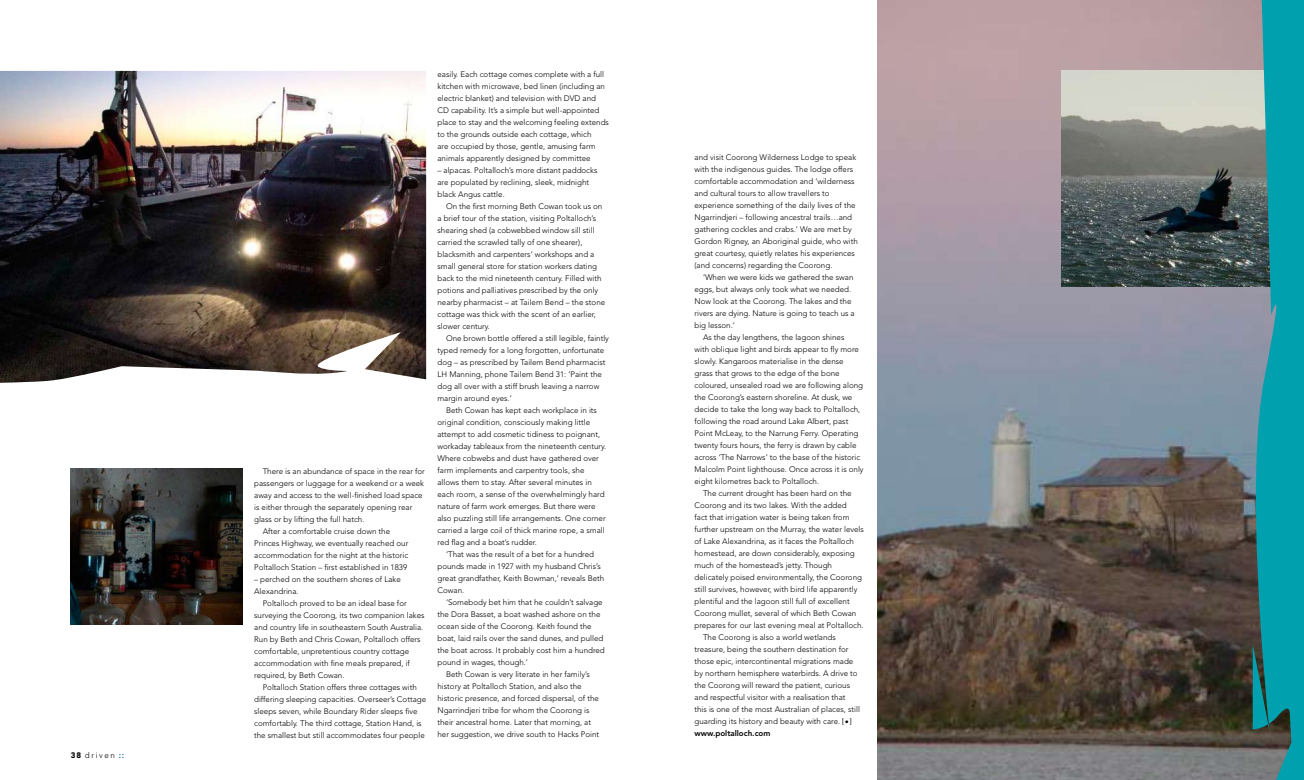
<style>
.page{position:relative;width:1304px;height:780px;background:#fff}
.page>*{position:absolute;margin:0;border:0;box-sizing:border-box;transform-origin:0 0}
.t1{font:22px "Barmeno";color:#000}
.t2{font:300 8px/12px "Avenir";color:#000}
.t3{font:800 8px "Avenir";color:#000}
.t4{font:7px "Barmeno";color:#000}
.s1{font-weight:900}
.s2{font-weight:800;color:#0065a4}
.s3{font-family:"Barmeno";font-weight:400;font-size:7px}
</style>
<div class="page">
<img style="left:878px;top:0;width:367px;height:780px">
<img style="left:71px;top:468px;width:172px;height:156px">
<img style="left:0;top:71px;width:426px;height:312px">
<img style="left:1061px;top:71px;width:184px;height:215px">
<svg style="left:1245px;top:0;width:59px;height:780px;background:#26919b"></svg>
<p class="t2" style="left:71px;top:749px;width:55px"><span class="s1">38</span> driven <span class="s2">::</span></p>
<p class="t2" style="left:263px;top:465px;width:164px">There is an abundance of space in the rear for</p>
<p class="t2" style="left:254px;top:477px;width:171px">passengers or luggage for a weekend or a week</p>
<p class="t2" style="left:254px;top:489px;width:170px">away and access to the well-finished load space</p>
<p class="t2" style="left:254px;top:501px;width:160px">is either through the separately opening rear</p>
<p class="t2" style="left:254px;top:513px;width:112px">glass or by lifting the full hatch.</p>
<p class="t2" style="left:263px;top:525px;width:129px">After a comfortable cruise down the</p>
<p class="t2" style="left:254px;top:537px;width:156px">Princes Highway, we eventually reached our</p>
<p class="t2" style="left:254px;top:549px;width:156px">accommodation for the night at the historic</p>
<p class="t2" style="left:254px;top:561px;width:154px">Poltalloch Station – first established in 1839</p>
<p class="t2" style="left:254px;top:573px;width:148px">– perched on the southern shores of Lake<br>Alexandrina.</p>
<p class="t2" style="left:254px;top:597px;width:172px;text-indent:9px">Poltalloch proved to be an ideal base for surveying the Coorong, its two companion lakes and country life in southeastern South Australia.<br>Run by Beth and Chris Cowan, Poltalloch offers comfortable, unpretentious country cottage accommodation with fine meals prepared, if required, by Beth Cowan.</p>
<p class="t2" style="left:254px;top:681px;width:173px;text-indent:9px">Poltalloch Station offers three cottages with differing sleeping capacities. Overseer’s Cottage sleeps seven, while Boundary Rider sleeps five comfortably. The third cottage, Station Hand, is the smallest but still accommodates four people</p>
<p class="t2" style="left:437px;top:68px;width:173px">easily. Each cottage comes complete with a full kitchen with microwave, bed linen (including an electric blanket) and television with DVD and CD capability. It’s a simple but well-appointed place to stay and the welcoming feeling extends to the grounds outside each cottage, which<br>are occupied by those, gentle, amusing farm animals apparently designed by committee</p>
<p class="t2" style="left:437px;top:164px;width:161px">– alpacas. Poltalloch’s more distant paddocks are populated by reclining, sleek, midnight black Angus cattle.</p>
<p class="t2" style="left:437px;top:200px;width:169px;text-indent:9px">On the first morning Beth Cowan took us on a brief tour of the station, visiting Poltalloch’s shearing shed (a cobwebbed window sill still carried the scrawled tally of one shearer), blacksmith and carpenters’ workshops and a small general store for station workers dating back to the mid nineteenth century. Filled with potions and palliatives prescribed by the only nearby pharmacist – at Tailem Bend – the stone cottage was thick with the scent of an earlier, slower century.</p>
<p class="t2" style="left:437px;top:332px;width:173px;text-indent:9px">One brown bottle offered a still legible, faintly typed remedy for a long forgotten, unfortunate dog – as prescribed by Tailem Bend pharmacist LH Manning, phone Tailem Bend 31: ‘Paint the dog all over with a stiff brush leaving a narrow margin around eyes.’</p>
<p class="t2" style="left:446px;top:404px;width:153px">Beth Cowan has kept each workplace in its</p>
<p class="t2" style="left:437px;top:416px;width:154px">original condition, consciously making little</p>
<p class="t2" style="left:437px;top:428px;width:164px">attempt to add cosmetic tidiness to poignant,</p>
<p class="t2" style="left:437px;top:440px;width:170px">workaday tableaux from the nineteenth century.</p>
<p class="t2" style="left:437px;top:452px;width:163px">Where cobwebs and dust have gathered over</p>
<p class="t2" style="left:437px;top:464px;width:149px">farm implements and carpentry tools, she</p>
<p class="t2" style="left:437px;top:476px;width:156px">allows them to stay. After several minutes in</p>
<p class="t2" style="left:437px;top:488px;width:169px">each room, a sense of the overwhelmingly hard</p>
<p class="t2" style="left:437px;top:500px;width:160px">nature of farm work emerges. But there were</p>
<p class="t2" style="left:437px;top:512px;width:170px">also puzzling still life arrangements. One corner</p>
<p class="t2" style="left:437px;top:524px;width:169px">carried a large coil of thick marine rope, a small</p>
<p class="t2" style="left:437px;top:536px;width:101px">red flag and a boat’s rudder.</p>
<p class="t2" style="left:446px;top:548px;width:150px">‘That was the result of a bet for a hundred</p>
<p class="t2" style="left:437px;top:560px;width:165px">pounds made in 1927 with my husband Chris’s</p>
<p class="t2" style="left:437px;top:572px;width:168px">great grandfather, Keith Bowman,’ reveals Beth</p>
<p class="t2" style="left:437px;top:584px;width:28px">Cowan.</p>
<p class="t2" style="left:446px;top:596px;width:158px">‘Somebody bet him that he couldn’t salvage</p>
<p class="t2" style="left:437px;top:608px;width:164px">the Dora Basset, a boat washed ashore on the</p>
<p class="t2" style="left:437px;top:620px;width:156px">ocean side of the Coorong. Keith found the</p>
<p class="t2" style="left:437px;top:632px;width:167px">boat, laid rails over the sand dunes, and pulled</p>
<p class="t2" style="left:437px;top:644px;width:169px">the boat across. It probably cost him a hundred</p>
<p class="t2" style="left:437px;top:656px;width:92px">pound in wages, though.’</p>
<p class="t2" style="left:446px;top:668px;width:145px">Beth Cowan is very literate in her family’s</p>
<p class="t2" style="left:437px;top:680px;width:146px">history at Poltalloch Station, and also the</p>
<p class="t2" style="left:437px;top:692px;width:163px">historic presence, and forced dispersal, of the</p>
<p class="t2" style="left:437px;top:704px;width:153px">Ngarrindjeri tribe for whom the Coorong is</p>
<p class="t2" style="left:437px;top:716px;width:155px">their ancestral home. Later that morning, at</p>
<p class="t2" style="left:437px;top:728px;width:163px">her suggestion, we drive south to Hacks Point</p>
<p class="t2" style="left:694px;top:151px;width:165px">and visit Coorong Wilderness Lodge to speak with the indigenous guides. The lodge offers comfortable accommodation and ‘wilderness and cultural tours to allow travellers to experience something of the daily lives of the Ngarrindjeri – following ancestral trails…and gathering cockles and crabs.’ We are met by Gordon Rigney, an Aboriginal guide, who with great courtesy, quietly relates his experiences (and concerns) regarding the Coorong.</p>
<p class="t2" style="left:694px;top:271px;width:162px;text-indent:9px">‘When we were kids we gathered the swan eggs, but always only took what we needed.<br>Now look at the Coorong. The lakes and the rivers are dying. Nature is going to teach us a big lesson.’</p>
<p class="t2" style="left:694px;top:331px;width:171px;text-indent:9px">As the day lengthens, the lagoon shines<br>with oblique light and birds appear to fly more slowly. Kangaroos materialise in the dense grass that grows to the edge of the bone coloured, unsealed road we are following along the Coorong’s eastern shoreline. At dusk, we decide to take the long way back to Poltalloch, following the road around Lake Albert, past Point McLeay, to the Narrung Ferry. Operating twenty fours hours, the ferry is drawn by cable across ‘The Narrows’ to the base of the historic Malcolm Point lighthouse. Once across it is only eight kilometres back to Poltalloch.</p>
<p class="t2" style="left:703px;top:487px;width:150px">The current drought has been hard on the</p>
<p class="t2" style="left:694px;top:499px;width:154px">Coorong and its two lakes. With the added</p>
<p class="t2" style="left:694px;top:511px;width:157px">fact that irrigation water is being taken from</p>
<p class="t2" style="left:694px;top:523px;width:171px">further upstream on the Murray, the water levels</p>
<p class="t2" style="left:694px;top:535px;width:161px">of Lake Alexandrina, as it faces the Poltalloch</p>
<p class="t2" style="left:694px;top:547px;width:162px">homestead, are down considerably, exposing</p>
<p class="t2" style="left:694px;top:559px;width:139px">much of the homestead’s jetty. Though</p>
<p class="t2" style="left:694px;top:571px;width:169px">delicately poised environmentally, the Coorong</p>
<p class="t2" style="left:694px;top:583px;width:164px">still survives, however, with bird life apparently</p>
<p class="t2" style="left:694px;top:595px;width:157px">plentiful and the lagoon still full of excellent</p>
<p class="t2" style="left:694px;top:607px;width:163px">Coorong mullet, several of which Beth Cowan</p>
<p class="t2" style="left:694px;top:619px;width:171px">prepares for our last evening meal at Poltalloch.</p>
<p class="t2" style="left:703px;top:631px;width:134px">The Coorong is also a world wetlands</p>
<p class="t2" style="left:694px;top:643px;width:156px">treasure, being the southern destination for</p>
<p class="t2" style="left:694px;top:655px;width:160px">those epic, intercontinental migrations made</p>
<p class="t2" style="left:694px;top:667px;width:165px">by northern hemisphere waterbirds. A drive to</p>
<p class="t2" style="left:694px;top:679px;width:157px">the Coorong will reward the patient, curious</p>
<p class="t2" style="left:694px;top:691px;width:153px">and respectful visitor with a realisation that</p>
<p class="t2" style="left:694px;top:703px;width:167px">this is one of the most Australian of places, still</p>
<p class="t2" style="left:694px;top:715px;width:151px">guarding its history and beauty with care. <span class="s3">[</span></p>
<h1 class="t1" style="left:844px;top:703px;width:7px">.</h1>
<p class="t4" style="left:850px;top:717px;width:3px">]</p>
<p class="t3" style="left:694px;top:728px;width:77px">www.poltalloch.com</p>
</div>
